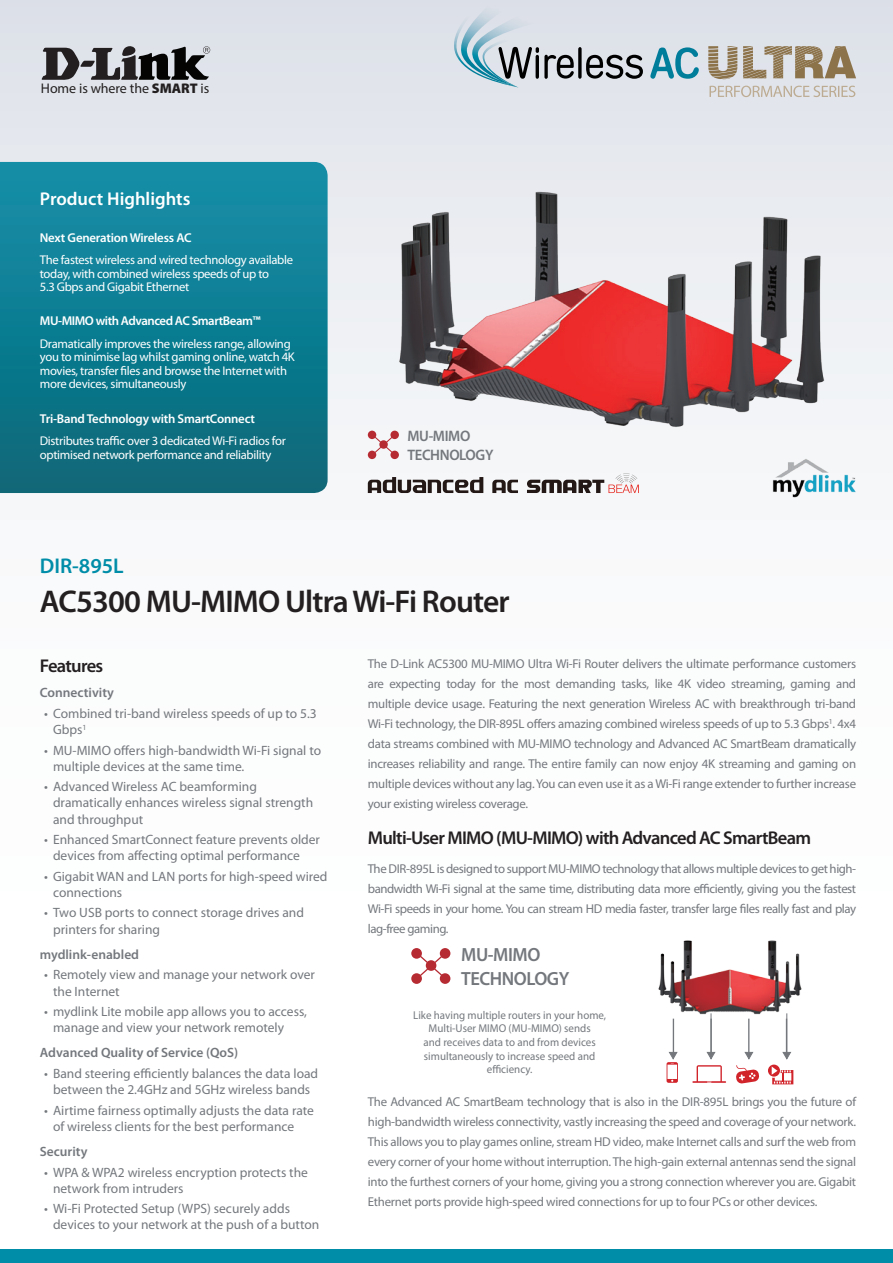
<style>
.page{position:relative;width:893px;height:1263px;background:#fff}
.page>*{position:absolute;margin:0;border:0;box-sizing:border-box;transform-origin:0 0}
.Product_Name__Cover{font:600 31.5px "Myriad Pro";letter-spacing:-.025em;color:#231f20}
.Model_Number__Cover{font:600 21.3px "Myriad Pro";color:#008da8}
.Sub_Body_Text{font:600 19.2px/24px "Myriad Pro";letter-spacing:-.025em;color:#74787d}
.Description_Topic{font:600 18.6px "Myriad Pro";letter-spacing:-.04em;color:#231f20}
.Highlights_Title{font:600 18.6px "Myriad Pro";color:#fff}
.Features_Title{font:600 18.6px "Myriad Pro";letter-spacing:-.04em;color:#231f20}
.Sub_Body_Text-2{font:600 15.15px/19px "Myriad Pro";letter-spacing:-.025em;color:#74787d}
.t1{font:13.95px "Myriad Pro";letter-spacing:-.005em;color:#231f20}
.t2{font:13.5px/16.2px "Myriad Pro";color:#74787d}
.Features_Category{font:600 13.5px "Myriad Pro";color:#74787d}
.Description_Text{font:12.9px/20px "Myriad Pro";letter-spacing:-.02em;color:#74787d;text-align:justify}
.Highlights_Category{font:600 12.9px "Myriad Pro";letter-spacing:-.015em;color:#fff}
.Highlights_Category-2{font:600 12.9px "Myriad Pro";letter-spacing:-.035em;color:#fff}
.Highlights_Text{font:12.6px/13.5px "Myriad Pro";letter-spacing:-.025em;color:#fff}
.t3{font:11.4px/13.6px "Myriad Pro";color:#74787d;text-align:center}
.s1{font-weight:900}
</style>
<div class="page">
<div style="left:0;top:0;width:893px;height:1084px;background:linear-gradient(to bottom,#e3e6ec,#fff)"></div>
<div style="left:0;top:1249px;width:893px;height:14px;background:#008da8"></div>
<svg style="left:0;top:162px;width:328px;height:331px;background:#0f7c90"></svg>
<svg style="left:42px;top:46px;width:168px;height:34px;background:#737376"></svg>
<svg style="left:368px;top:477px;width:115px;height:16px"></svg>
<svg style="left:492px;top:480px;width:26px;height:13px"></svg>
<svg style="left:527px;top:473px;width:112px;height:20px"></svg>
<img style="left:764px;top:448px;width:98px;height:59px">
<img style="left:452px;top:8px;width:45px;height:79px">
<img style="left:459px;top:3px;width:91px;height:81px">
<svg style="left:498px;top:47px;width:145px;height:40px;background:#a4a8ad"></svg>
<svg style="left:650px;top:47px;width:49px;height:32px;background:#82b8c8"></svg>
<svg style="left:708px;top:46px;width:148px;height:34px;background:#b5aa99"></svg>
<svg style="left:709px;top:86px;width:146px;height:11px;background:#d4d0cb"></svg>
<img style="left:374px;top:184px;width:474px;height:268px">
<svg style="left:411px;top:948px;width:39px;height:36px"></svg>
<img style="left:651px;top:933px;width:157px;height:86px">
<hr style="left:786px;top:1013px;width:1px;height:46px;background:#74787d">
<hr style="left:748px;top:1019px;width:1px;height:34px;background:#74787d">
<hr style="left:711px;top:1013px;width:1px;height:46px;background:#74787d">
<hr style="left:710px;top:1019px;width:2px;height:34px;background:#74787d">
<hr style="left:673px;top:1019px;width:1px;height:34px;background:#74787d">
<svg style="left:667px;top:1051px;width:11px;height:32px"></svg>
<svg style="left:736px;top:1051px;width:23px;height:33px"></svg>
<svg style="left:768px;top:1051px;width:25px;height:33px"></svg>
<svg style="left:692px;top:1051px;width:34px;height:32px"></svg>
<svg style="left:368px;top:431px;width:31px;height:28px"></svg>
<p class="t1" style="left:41px;top:80px;width:170px">Home is where the <span class="s1">SMART</span> is</p>
<p class="Highlights_Title" style="left:40px;top:187px;width:152px">Product Highlights</p>
<p class="Highlights_Category" style="left:40px;top:229px;width:153px">Next Generation Wireless AC</p>
<p class="Highlights_Text" style="left:40px;top:253px;width:255px">The fastest wireless and wired technology available today, with combined wireless speeds of up to<br>5.3 Gbps and Gigabit Ethernet</p>
<p class="Highlights_Category-2" style="left:40px;top:313px;width:222px">MU-MIMO with Advanced AC SmartBeam™</p>
<p class="Highlights_Text" style="left:40px;top:337px;width:256px">Dramatically improves the wireless range, allowing you to minimise lag whilst gaming online, watch 4K movies, transfer files and browse the Internet with more devices, simultaneously</p>
<p class="Highlights_Category" style="left:40px;top:410px;width:217px">Tri-Band Technology with SmartConnect</p>
<p class="Highlights_Text" style="left:40px;top:434px;width:247px">Distributes traffic over 3 dedicated Wi-Fi radios for optimised network performance and reliability</p>
<p class="Model_Number__Cover" style="left:40px;top:552px;width:85px">DIR-895L</p>
<p class="Sub_Body_Text-2" style="left:407px;top:426px;width:87px">MU-MIMO<br>TECHNOLOGY</p>
<p class="Product_Name__Cover" style="left:40px;top:582px;width:471px">AC5300 MU-MIMO Ultra Wi-Fi Router</p>
<p class="Features_Title" style="left:40px;top:654px;width:65px">Features</p>
<p class="Features_Category" style="left:40px;top:684px;width:76px">Connectivity</p>
<p class="t2" style="left:53px;top:705px;width:265px;text-indent:-9px">• Combined tri-band wireless speeds of up to 5.3<br>Gbps<sup>1</sup></p>
<p class="t2" style="left:53px;top:742px;width:270px;text-indent:-9px">• MU-MIMO offers high-bandwidth Wi-Fi signal to multiple devices at the same time.</p>
<p class="t2" style="left:53px;top:778px;width:262px;text-indent:-9px">• Advanced Wireless AC beamforming dramatically enhances wireless signal strength and throughput</p>
<p class="t2" style="left:53px;top:831px;width:269px;text-indent:-9px">• Enhanced SmartConnect feature prevents older devices from affecting optimal performance</p>
<p class="t2" style="left:53px;top:868px;width:276px;text-indent:-9px">• Gigabit WAN and LAN ports for high-speed wired connections</p>
<p class="t2" style="left:53px;top:904px;width:253px;text-indent:-9px">• Two USB ports to connect storage drives and printers for sharing</p>
<p class="Features_Category" style="left:40px;top:946px;width:101px">mydlink-enabled</p>
<p class="t2" style="left:53px;top:966px;width:263px;text-indent:-9px">• Remotely view and manage your network over the Internet</p>
<p class="t2" style="left:53px;top:1003px;width:255px;text-indent:-9px">• mydlink Lite mobile app allows you to access, manage and view your network remotely</p>
<p class="Features_Category" style="left:40px;top:1044px;width:200px">Advanced Quality of Service (QoS)</p>
<p class="t2" style="left:44px;top:1065px;width:276px;text-align:center">• Band steering efficiently balances the data load between the 2.4GHz and 5GHz wireless bands</p>
<p class="t2" style="left:53px;top:1101px;width:262px;text-indent:-9px">• Airtime fairness optimally adjusts the data rate of wireless clients for the best performance</p>
<p class="Features_Category" style="left:40px;top:1143px;width:49px">Security</p>
<p class="t2" style="left:53px;top:1164px;width:256px;text-indent:-9px">• WPA &amp; WPA2 wireless encryption protects the network from intruders</p>
<p class="t2" style="left:53px;top:1200px;width:268px;text-indent:-9px">• Wi-Fi Protected Setup (WPS) securely adds devices to your network at the push of a button</p>
<p class="Description_Text" style="left:368px;top:654px;width:490px">The D-Link AC5300 MU-MIMO Ultra Wi-Fi Router delivers the ultimate performance customers are expecting today for the most demanding tasks, like 4K video streaming, gaming and multiple device usage. Featuring the next generation Wireless AC with breakthrough tri-band Wi-Fi technology, the DIR-895L offers amazing combined wireless speeds of up to 5.3 Gbps<sup>1</sup>. 4x4 data streams combined with MU-MIMO technology and Advanced AC SmartBeam dramatically increases reliability and range. The entire family can now enjoy 4K streaming and gaming on multiple devices without any lag. You can even use it as a Wi-Fi range extender to further increase your existing wireless coverage.</p>
<p class="Description_Topic" style="left:368px;top:826px;width:445px">Multi-User MIMO (MU-MIMO) with Advanced AC SmartBeam</p>
<p class="Description_Text" style="left:368px;top:858px;width:490px">The DIR-895L is designed to support MU-MIMO technology that allows multiple devices to get high&shy;bandwidth Wi-Fi signal at the same time, distributing data more efficiently, giving you the fastest Wi-Fi speeds in your home. You can stream HD media faster, transfer large files really fast and play lag-free gaming.</p>
<p class="Sub_Body_Text" style="left:461px;top:942px;width:110px">MU-MIMO<br>TECHNOLOGY</p>
<p class="t3" style="left:413px;top:1008px;width:194px">Like having multiple routers in your home,<br>Multi-User MIMO (MU-MIMO) sends<br>and receives data to and from devices simultaneously to increase speed and efficiency.</p>
<p class="Description_Text" style="left:368px;top:1091px;width:490px">The Advanced AC SmartBeam technology that is also in the DIR-895L brings you the future of high-bandwidth wireless connectivity, vastly increasing the speed and coverage of your network.<br>This allows you to play games online, stream HD video, make Internet calls and surf the web from every corner of your home without interruption. The high-gain external antennas send the signal into the furthest corners of your home, giving you a strong connection wherever you are. Gigabit Ethernet ports provide high-speed wired connections for up to four PCs or other devices.</p>
</div>
